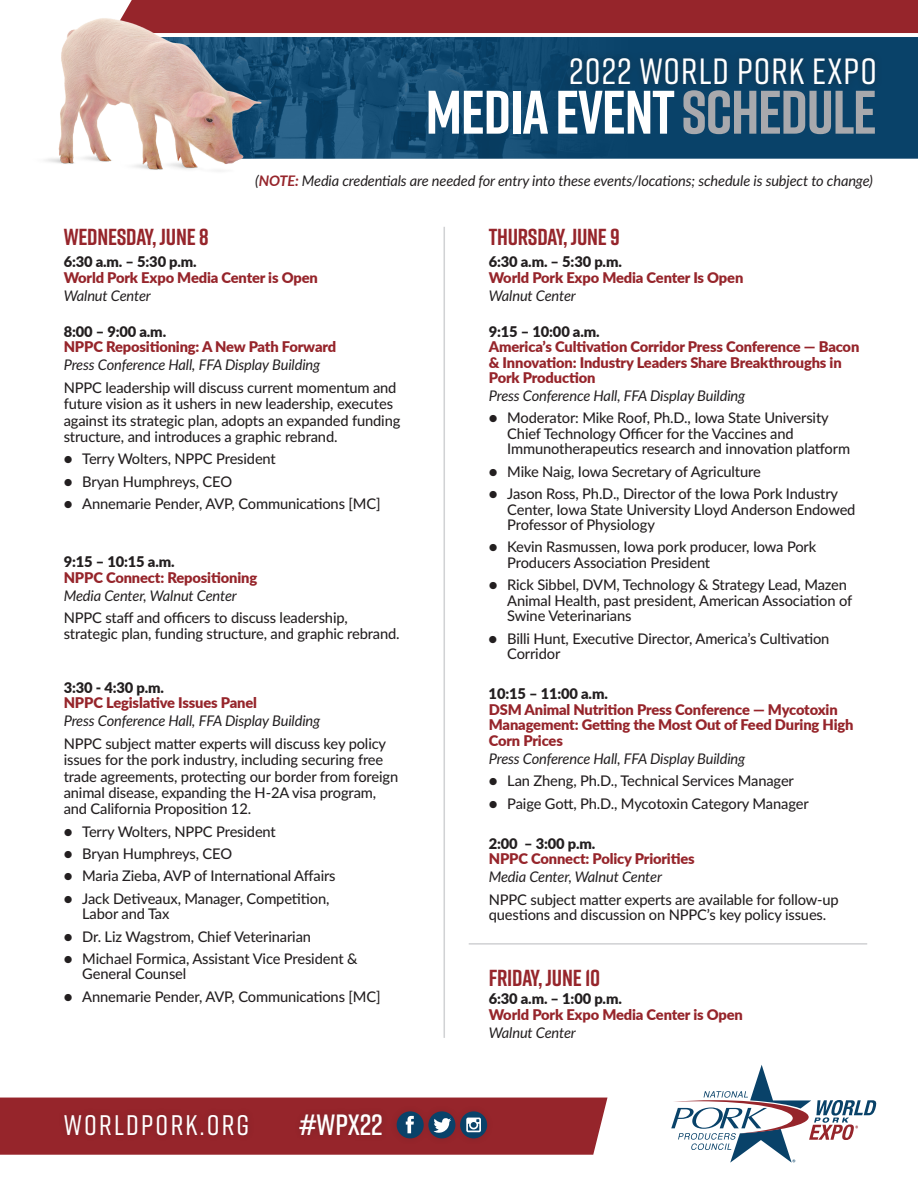
<style>
.page{position:relative;width:918px;height:1188px;background:#fff}
.page>*{position:absolute;margin:0;border:0;box-sizing:border-box;transform-origin:0 0}
.t1{font:700 61.35px "Rift";letter-spacing:-.02em;color:#fff}
.t2{font:500 36.45px "Rift";letter-spacing:.03em;color:#fff}
.t3{font:600 29.25px "Rift";letter-spacing:-.005em;color:#fff}
.t4{font:500 28.35px "Rift";letter-spacing:.08em;color:#fff}
.t5{font:700 23.25px "Rift";letter-spacing:-.01em;color:#96252b}
.t6{font:500 14.7px/15.5px "Lato";letter-spacing:-.01em;color:#231f20}
.t7{font:900 14.7px/15.5px "Lato";letter-spacing:-.01em;color:#96252b}
.t8{font:italic 14.7px "Lato";letter-spacing:-.01em;color:#231f20}
.t9{font:900 14.7px "Lato";letter-spacing:-.01em;color:#231f20}
.t10{font:italic 14.55px "Lato";letter-spacing:-.01em;color:#231f20}
.s1{color:#a8a9ad}
.s2{font-weight:700;color:#96252b}
</style>
<div class="page">
<div style="left:644px;top:39px;width:274px;height:120px;background:#094269"></div>
<img style="left:271px;top:39px;width:373px;height:120px">
<svg style="left:128px;top:0;width:790px;height:39px;background:#993c43"></svg>
<img style="left:45px;top:6px;width:226px;height:165px">
<svg style="left:0;top:1098px;width:608px;height:57px;background:#922f36"></svg>
<div style="left:293px;top:1107px;width:96px;height:35px;background:#8e242a"></div>
<div style="left:58px;top:1107px;width:197px;height:35px;background:#91242a"></div>
<svg style="left:671px;top:1065px;width:206px;height:98px"></svg>
<div style="left:563px;top:50px;width:320px;height:43px;background:#0b3f63"></div>
<hr style="left:443px;top:227px;width:2px;height:811px;background:#d1d2d4">
<hr style="left:469px;top:943px;width:398px;height:2px;background:#d1d2d4">
<h2 class="t2" style="left:569px;top:46px;width:309px">2022 WORLD PORK EXPO</h2>
<h1 class="t1" style="left:426px;top:68px;width:453px">MEDIA EVENT <span class="s1">SCHEDULE</span></h1>
<p class="t10" style="left:255px;top:171px;width:619px">(<span class="s2">NOTE:</span> Media credentials are needed for entry into these events/locations; schedule is subject to change)</p>
<h3 class="t5" style="left:64px;top:220px;width:146px">WEDNESDAY, JUNE 8</h3>
<p class="t9" style="left:64px;top:251px;width:135px">6:30 a.m. – 5:30 p.m.</p>
<p class="t7" style="left:64px;top:269px;width:256px">World Pork Expo Media Center is Open</p>
<p class="t8" style="left:64px;top:285px;width:89px">Walnut Center</p>
<p class="t9" style="left:64px;top:320px;width:104px">8:00 – 9:00 a.m.</p>
<p class="t7" style="left:64px;top:338px;width:274px">NPPC Repositioning: A New Path Forward</p>
<p class="t8" style="left:64px;top:354px;width:258px">Press Conference Hall, FFA Display Building</p>
<p class="t6" style="left:64px;top:379px;width:338px;line-height:16.2px">NPPC leadership will discuss current momentum and future vision as it ushers in new leadership, executes against its strategic plan, adopts an expanded funding structure, and introduces a graphic rebrand.</p>
<p class="t6" style="left:64px;top:451px;width:214px">● Terry Wolters, NPPC President</p>
<p class="t6" style="left:64px;top:473px;width:170px">● Bryan Humphreys, CEO</p>
<p class="t6" style="left:64px;top:495px;width:318px">● Annemarie Pender, AVP, Communications [MC]</p>
<p class="t9" style="left:64px;top:551px;width:112px">9:15 – 10:15 a.m.</p>
<p class="t7" style="left:64px;top:569px;width:195px">NPPC Connect: Repositioning</p>
<p class="t8" style="left:64px;top:585px;width:175px">Media Center, Walnut Center</p>
<p class="t6" style="left:64px;top:610px;width:338px">NPPC staff and officers to discuss leadership, strategic plan, funding structure, and graphic rebrand.</p>
<p class="t9" style="left:64px;top:676px;width:102px">3:30 - 4:30 p.m.</p>
<p class="t7" style="left:64px;top:694px;width:195px">NPPC Legislative Issues Panel</p>
<p class="t8" style="left:64px;top:710px;width:258px">Press Conference Hall, FFA Display Building</p>
<p class="t6" style="left:64px;top:735px;width:336px;line-height:16.2px">NPPC subject matter experts will discuss key policy issues for the pork industry, including securing free trade agreements, protecting our border from foreign animal disease, expanding the H-2A visa program, and California Proposition 12.</p>
<p class="t6" style="left:64px;top:823px;width:214px">● Terry Wolters, NPPC President</p>
<p class="t6" style="left:64px;top:845px;width:170px">● Bryan Humphreys, CEO</p>
<p class="t6" style="left:64px;top:868px;width:273px">● Maria Zieba, AVP of International Affairs</p>
<p class="t6" style="left:82px;top:890px;width:249px;text-indent:-19px">● Jack Detiveaux, Manager, Competition,<br>Labor and Tax</p>
<p class="t6" style="left:64px;top:928px;width:249px">● Dr. Liz Wagstrom, Chief Veterinarian</p>
<p class="t6" style="left:82px;top:950px;width:277px;text-indent:-19px">● Michael Formica, Assistant Vice President &amp;<br>General Counsel</p>
<p class="t6" style="left:64px;top:988px;width:318px">● Annemarie Pender, AVP, Communications [MC]</p>
<h3 class="t4" style="left:64px;top:1105px;width:187px">WORLDPORK.ORG</h3>
<h3 class="t3" style="left:299px;top:1104px;width:85px">#WPX22</h3>
<h3 class="t5" style="left:489px;top:220px;width:133px">THURSDAY, JUNE 9</h3>
<p class="t9" style="left:489px;top:251px;width:135px">6:30 a.m. – 5:30 p.m.</p>
<p class="t7" style="left:489px;top:269px;width:256px">World Pork Expo Media Center Is Open</p>
<p class="t8" style="left:489px;top:285px;width:89px">Walnut Center</p>
<p class="t9" style="left:489px;top:320px;width:112px">9:15 – 10:00 a.m.</p>
<p class="t7" style="left:489px;top:338px;width:372px">America’s Cultivation Corridor Press Conference — Bacon &amp; Innovation: Industry Leaders Share Breakthroughs in<br>Pork Production</p>
<p class="t8" style="left:489px;top:385px;width:258px">Press Conference Hall, FFA Display Building</p>
<p class="t6" style="left:507px;top:410px;width:344px;text-indent:-18px">● Moderator: Mike Roof, Ph.D., Iowa State University<br>Chief Technology Officer for the Vaccines and<br>Immunotherapeutics research and innovation platform</p>
<p class="t6" style="left:489px;top:463px;width:274px">● Mike Naig, Iowa Secretary of Agriculture</p>
<p class="t6" style="left:507px;top:485px;width:350px;text-indent:-19px">● Jason Ross, Ph.D., Director of the Iowa Pork Industry<br>Center, Iowa State University Lloyd Anderson Endowed<br>Professor of Physiology</p>
<p class="t6" style="left:507px;top:539px;width:311px;text-indent:-19px">● Kevin Rasmussen, Iowa pork producer, Iowa Pork<br>Producers Association President</p>
<p class="t6" style="left:507px;top:577px;width:347px;text-indent:-19px">● Rick Sibbel, DVM, Technology &amp; Strategy Lead, Mazen<br>Animal Health, past president, American Association of<br>Swine Veterinarians</p>
<p class="t6" style="left:507px;top:630px;width:324px;text-indent:-19px">● Billi Hunt, Executive Director, America’s Cultivation<br>Corridor</p>
<p class="t9" style="left:489px;top:683px;width:121px">10:15 – 11:00 a.m.</p>
<p class="t7" style="left:489px;top:701px;width:366px">DSM Animal Nutrition Press Conference — Mycotoxin<br>Management: Getting the Most Out of Feed During High<br>Corn Prices</p>
<p class="t8" style="left:489px;top:748px;width:258px">Press Conference Hall, FFA Display Building</p>
<p class="t6" style="left:489px;top:772px;width:307px">● Lan Zheng, Ph.D., Technical Services Manager</p>
<p class="t6" style="left:489px;top:795px;width:321px">● Paige Gott, Ph.D., Mycotoxin Category Manager</p>
<p class="t9" style="left:489px;top:832px;width:108px">2:00 – 3:00 p.m.</p>
<p class="t7" style="left:489px;top:851px;width:207px">NPPC Connect: Policy Priorities</p>
<p class="t8" style="left:489px;top:866px;width:175px">Media Center, Walnut Center</p>
<p class="t6" style="left:489px;top:891px;width:352px">NPPC subject matter experts are available for follow-up questions and discussion on NPPC’s key policy issues.</p>
<h3 class="t5" style="left:489px;top:961px;width:113px">FRIDAY, JUNE 10</h3>
<p class="t9" style="left:489px;top:988px;width:135px">6:30 a.m. – 1:00 p.m.</p>
<p class="t7" style="left:489px;top:1006px;width:256px">World Pork Expo Media Center is Open</p>
<p class="t8" style="left:489px;top:1022px;width:89px">Walnut Center</p>
</div>
